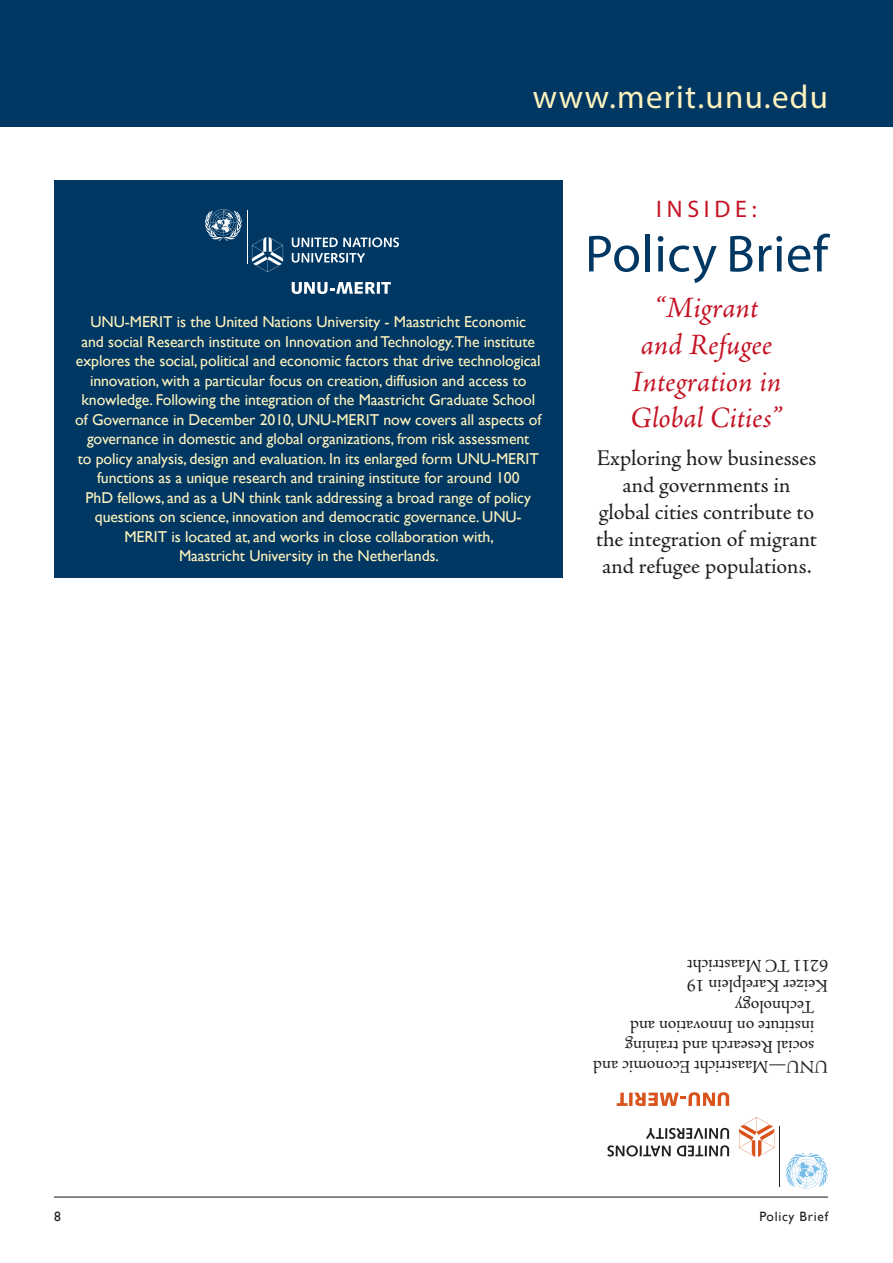
<style>
.page{position:relative;width:893px;height:1263px;background:#fff}
.page>*{position:absolute;margin:0;border:0;box-sizing:border-box;transform-origin:0 0}
.t1{font:52.5px "Myriad Pro";letter-spacing:.01em;color:#013863}
.t2{font:33px "Myriad Pro";letter-spacing:.04em;color:#fef3be}
.t3{font:italic 30px/36.8px "Adobe Jenson Pro";color:#c41324;text-align:center}
.t4{font:24px "Myriad Pro";letter-spacing:.2em;color:#c41324}
.t5{font:22.5px/27px "Adobe Jenson Pro";letter-spacing:-.005em;color:#231f20;text-align:center}
.body_text_no_indent{font:18px/20.2px "Adobe Jenson Pro";letter-spacing:-.01em;color:#231f20}
.t6{font:15.75px/19.5px "Gill Sans";letter-spacing:-.005em;color:#fef3be;text-align:center}
.t7{font:13.5px "Gill Sans";letter-spacing:.05em;color:#231f20}
</style>
<div class="page">
<hr style="left:54px;top:1196px;width:774px;height:1px;background:#231f20">
<div style="left:0;top:0;width:893px;height:126px;background:#013863"></div>
<hr style="left:780px;top:1126px;width:1px;height:61px;background:#231f20">
<svg style="left:786px;top:1153px;width:42px;height:35px"></svg>
<svg style="left:634px;top:1092px;width:95px;height:14px"></svg>
<svg style="left:629px;top:1092px;width:4px;height:14px"></svg>
<svg style="left:617px;top:1092px;width:11px;height:14px"></svg>
<svg style="left:739px;top:1117px;width:35px;height:40px"></svg>
<svg style="left:677px;top:1145px;width:52px;height:11px"></svg>
<svg style="left:607px;top:1145px;width:64px;height:11px"></svg>
<svg style="left:646px;top:1128px;width:83px;height:11px"></svg>
<div style="left:54px;top:180px;width:508px;height:398px;background:#013863"></div>
<svg style="left:292px;top:282px;width:99px;height:12px"></svg>
<hr style="left:247px;top:211px;width:1px;height:53px;background:#fff">
<svg style="left:205px;top:209px;width:37px;height:32px"></svg>
<svg style="left:252px;top:237px;width:31px;height:35px"></svg>
<svg style="left:292px;top:237px;width:107px;height:10px"></svg>
<svg style="left:292px;top:253px;width:73px;height:10px"></svg>
<p class="t2" style="left:533px;top:77px;width:297px">www.merit.unu.edu</p>
<p class="t6" style="left:90px;top:313px;width:437px">UNU-MERIT is the United Nations University - Maastricht Economic</p>
<p class="t6" style="left:75px;top:332px;width:468px">and social Research institute on Innovation and Technology.The institute explores the social, political and economic factors that drive technological innovation, with a particular focus on creation, diffusion and access to knowledge. Following the integration of the Maastricht Graduate School of Governance in December 2010, UNU-MERIT now covers all aspects of governance in domestic and global organizations, from risk assessment</p>
<p class="t6" style="left:78px;top:449px;width:463px">to policy analysis, design and evaluation. In its enlarged form UNU-MERIT functions as a unique research and training institute for around 100<br>PhD fellows, and as a UN think tank addressing a broad range of policy questions on science, innovation and democratic governance. UNU-MERIT is located at, and works in close collaboration with,<br>Maastricht University in the Netherlands.</p>
<p class="t4" style="left:656px;top:195px;width:102px">INSIDE:</p>
<p class="t1" style="left:585px;top:221px;width:245px">Policy Brief</p>
<p class="t3" style="left:631px;top:291px;width:153px">“Migrant and Refugee<br>Integration in<br>Global Cities”</p>
<p class="t5" style="left:596px;top:445px;width:222px">Exploring how businesses and governments in global cities contribute to the integration of migrant and refugee populations.</p>
<p class="body_text_no_indent" style="left:828px;top:975px;width:142px;rotate:-180deg">6211 TC Maastricht</p>
<p class="body_text_no_indent" style="left:828px;top:996px;width:143px;rotate:-180deg">Keizer Karelplein 19</p>
<p class="body_text_no_indent" style="left:814px;top:1077px;width:223px;text-indent:-14px;rotate:-180deg">UNU—Maastricht Economic and social Research and training institute on Innovation and<br>Technology</p>
<p class="t7" style="left:54px;top:1209px;width:8px">8</p>
<p class="t7" style="left:759px;top:1209px;width:70px">Policy Brief</p>
</div>
